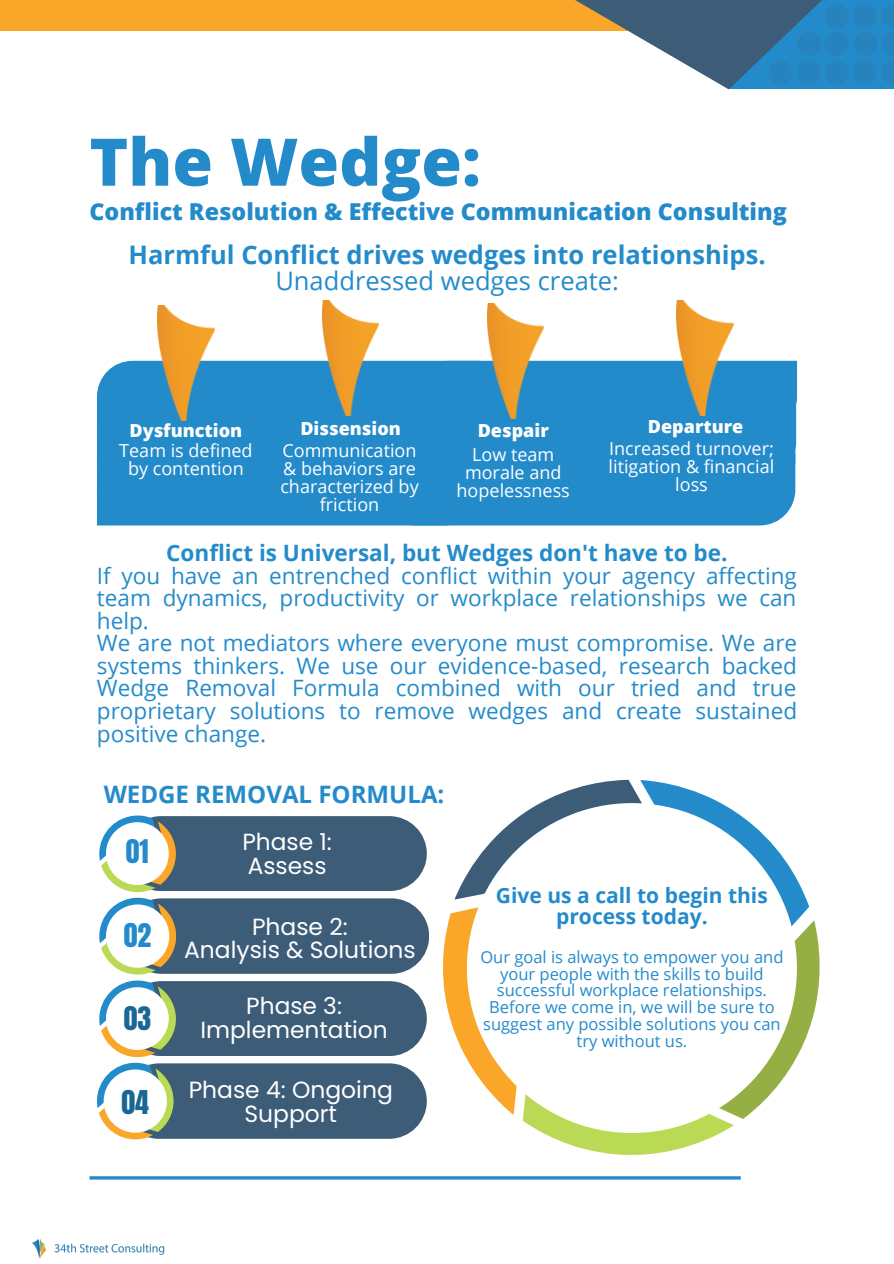
<style>
.page{position:relative;width:894px;height:1264px;background:#fff}
.page>*{position:absolute;margin:0;border:0;box-sizing:border-box;transform-origin:0 0}
.t1{font:800 65.7px "Open Sans";color:#248bcb}
.t2{font:27.9px "Anton";color:#248bcb}
.t3{font:27.9px "Anton";color:#1a6796}
.t4{font:27.75px "Anton";color:#248bcb}
.t5{font:27.75px "Anton";color:#1a6796}
.t6{font:700 25.5px "Open Sans";color:#248bcb}
.t7{font:25.5px "Open Sans";color:#248bcb}
.t8{font:700 24px "Open Sans";color:#248bcb}
.t9{font:23.4px/24.5px "Poppins";color:#fff;text-align:center}
.t10{font:800 23.25px "Open Sans";color:#248bcb}
.t11{font:23.25px/24.5px "Poppins";color:#fff;text-align:center}
.t12{font:22.5px/22.5px "Open Sans";color:#248bcb;text-align:justify}
.t13{font:700 22.5px "Open Sans";color:#248bcb}
.t14{font:700 21px/21.5px "Open Sans";color:#248bcb;text-align:center}
.t15{font:18px/18px "Open Sans";color:#fff;text-align:center}
.t16{font:800 18px "Open Sans";color:#fff}
.t17{font:16.5px/17px "Open Sans";color:#248bcb;text-align:center}
</style>
<div class="page">
<hr style="left:89px;top:1176px;width:651px;height:3px;background:#248bcb">
<div style="left:0;top:0;width:700px;height:31px;background:#faa629"></div>
<svg style="left:575px;top:0;width:153px;height:89px"></svg>
<svg style="left:728px;top:0;width:165px;height:89px;background:#346b93"></svg>
<svg style="left:767px;top:4px;width:126px;height:81px;background:#2881ba"></svg>
<img style="left:33px;top:1239px;width:132px;height:19px">
<div style="left:97px;top:361px;width:699px;height:164px;background:#248bcb"></div>
<img style="left:158px;top:305px;width:56px;height:115px">
<img style="left:322px;top:301px;width:57px;height:115px">
<img style="left:487px;top:303px;width:56px;height:115px">
<img style="left:676px;top:301px;width:57px;height:115px">
<div style="left:124px;top:816px;width:302px;height:74px;background:#3c5c78;border-radius:37px"></div>
<div style="left:124px;top:898px;width:305px;height:75px;background:#3c5c78;border-radius:38px"></div>
<svg style="left:99px;top:815px;width:77px;height:159px"></svg>
<div style="left:106px;top:904px;width:63px;height:63px;background:#fff;border-radius:50%"></div>
<div style="left:124px;top:981px;width:302px;height:74px;background:#3c5c78;border-radius:37px"></div>
<div style="left:121px;top:1063px;width:305px;height:75px;background:#3c5c78;border-radius:38px"></div>
<svg style="left:97px;top:980px;width:79px;height:159px"></svg>
<div style="left:104px;top:1069px;width:63px;height:63px;background:#fff;border-radius:50%"></div>
<svg style="left:443px;top:779px;width:377px;height:376px"></svg>
<div style="left:467px;top:803px;width:329px;height:329px;background:#fff;border-radius:50%"></div>
<p class="t1" style="left:89px;top:115px;width:393px">The Wedge:</p>
<p class="t10" style="left:89px;top:195px;width:698px">Conflict Resolution &amp; Effective Communication Consulting</p>
<p class="t6" style="left:129px;top:236px;width:638px">Harmful Conflict drives wedges into relationships.</p>
<p class="t7" style="left:275px;top:262px;width:345px">Unaddressed wedges create:</p>
<p class="t16" style="left:129px;top:418px;width:114px">Dysfunction</p>
<p class="t16" style="left:300px;top:416px;width:102px">Dissension</p>
<p class="t16" style="left:477px;top:418px;width:73px">Despair</p>
<p class="t16" style="left:647px;top:413px;width:97px">Departure</p>
<p class="t15" style="left:119px;top:441px;width:135px">Team is defined by contention</p>
<p class="t15" style="left:280px;top:441px;width:140px">Communication &amp; behaviors are characterized by friction</p>
<p class="t15" style="left:456px;top:445px;width:115px">Low team morale and hopelessness</p>
<p class="t15" style="left:608px;top:439px;width:167px">Increased turnover; litigation &amp; financial loss</p>
<p class="t13" style="left:166px;top:537px;width:562px">Conflict is Universal, but Wedges don't have to be.</p>
<p class="t12" style="left:97px;top:564px;width:701px">If you have an entrenched conflict within your agency affecting team dynamics, productivity or workplace relationships we can help.</p>
<p class="t12" style="left:97px;top:631px;width:701px">We are not mediators where everyone must compromise. We are systems thinkers. We use our evidence-based, research backed Wedge Removal Formula combined with our tried and true proprietary solutions to remove wedges and create sustained positive change.</p>
<p class="t8" style="left:104px;top:777px;width:342px">WEDGE REMOVAL FORMULA:</p>
<p class="t4" style="left:126px;top:831px;width:24px">01</p>
<p class="t11" style="left:242px;top:830px;width:91px">Phase 1:</p>
<p class="t11" style="left:247px;top:853px;width:80px">Assess</p>
<p class="t2" style="left:124px;top:915px;width:29px">02</p>
<p class="t9" style="left:252px;top:914px;width:97px">Phase 2:</p>
<p class="t9" style="left:184px;top:937px;width:233px">Analysis &amp; Solutions</p>
<p class="t5" style="left:124px;top:998px;width:29px">03</p>
<p class="t11" style="left:200px;top:993px;width:189px">Phase 3:<br>Implementation</p>
<p class="t3" style="left:121px;top:1082px;width:29px">04</p>
<p class="t9" style="left:189px;top:1077px;width:205px">Phase 4: Ongoing<br>Support</p>
<p class="t14" style="left:496px;top:884px;width:273px">Give us a call to begin this process today.</p>
<p class="t17" style="left:480px;top:947px;width:304px">Our goal is always to empower you and your people with the skills to build successful workplace relationships.</p>
<p class="t17" style="left:483px;top:998px;width:299px">Before we come in, we will be sure to suggest any possible solutions you can try without us.</p>
</div>
